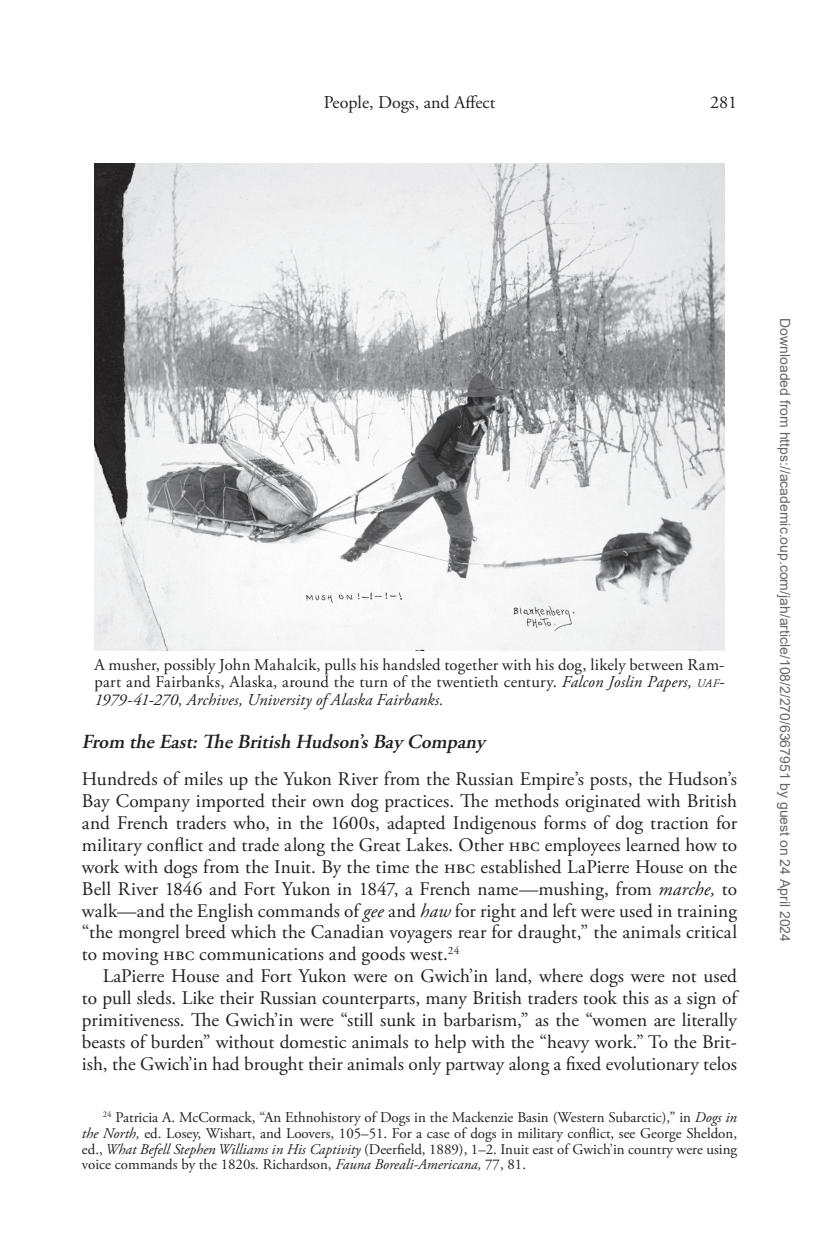
<style>
.page{position:relative;width:819px;height:1260px;background:#fff}
.page>*{position:absolute;margin:0;border:0;box-sizing:border-box;transform-origin:0 0}
.t1{font:italic 600 19.95px "Adobe Garamond Pro";color:#231f20}
.t2{font:19.25px/21.9px "Adobe Garamond Pro";color:#231f20;text-align:justify}
.t3{font:18.03px "Adobe Garamond Pro";color:#231f20}
.t4{font:16.62px/17.5px "Adobe Garamond Pro";letter-spacing:.01em;color:#231f20;text-align:justify}
.t5{font:14.88px/15.8px "Adobe Garamond Pro";color:#231f20;text-align:justify}
.t6{font:14px "Arial";color:#666}
.s1{font-style:italic}
.s2{font-style:italic;font-size:11.72px}
</style>
<div class="page">
<img style="left:94px;top:164px;width:630px;height:487px">
<p class="t3" style="left:324px;top:91px;width:173px">People, Dogs, and Affect</p>
<p class="t3" style="left:710px;top:91px;width:29px">281</p>
<p class="t4" style="left:94px;top:656px;width:632px">A musher, possibly John Mahalcik, pulls his handsled together with his dog, likely between Ram&shy;part and Fairbanks, Alaska, around the turn of the twentieth century. <span class="s1">Falcon Joslin Papers,</span> <span class="s2">uaf</span><span class="s1">-1979-41-270, Archives, University of Alaska Fairbanks.</span></p>
<p class="t1" style="left:82px;top:730px;width:405px">From the East:The British Hudson’sBay Comp any</p>
<p class="t2" style="left:82px;top:769px;width:657px">Hundreds of miles up the Yukon River from the Russian Empire’s posts, the Hudson’s Bay Company imported their own dog practices. The methods originated with British and French traders who, in the 1600s, adapted Indigenous forms of dog traction for military conflict and trade along the Great Lakes. Other hbc employees learned how to work with dogs from the Inuit. By the time the hbc established LaPierre House on the Bell River 1846 and Fort Yukon in 1847, a French name—mushing, from <span class="s1">marche,</span> to walk—and the English commands of <span class="s1">gee</span> and <span class="s1">haw</span> for right and left were used in training “the mongrel breed which the Canadian voyagers rear for draught,” the animals critical to moving hbc communications and goods west.<sup>24</sup></p>
<p class="t2" style="left:82px;top:966px;width:657px;text-indent:21px">LaPierre House and Fort Yukon were on Gwich’in land, where dogs were not used to pull sleds. Like their Russian counterparts, many British traders took this as a sign of primitiveness. The Gwich’in were “still sunk in barbarism,” as the “women are literally beasts of burden” without domestic animals to help with the “heavy work.” To the Brit&shy;ish, the Gwich’in had brought their animals only partway along a fixed evolutionary telos</p>
<p class="t5" style="left:82px;top:1110px;width:657px;text-indent:21px"><sup>24</sup> Patricia A. McCormack, “An Ethnohistory of Dogs in the Mackenzie Basin (Western Subarctic),” in <span class="s1">Dogs in the North,</span> ed. Losey, Wishart, and Loovers, 105–51. For a case of dogs in military conflict, see George Sheldon, ed., <span class="s1">What Befell Stephen Williams in His Captivity</span> (Deerfield, 1889), 1–2. Inuit east of Gwich’in country were using voice commands by the 1820s. Richardson, <span class="s1">Fauna Boreali-Americana,</span> 77, 81.</p>
<p class="t6" style="left:790px;top:318px;width:625px;rotate:90deg">Downloaded from https://academic.oup.com/jah/article/108/2/270/6367951 by guest on 24 April 2024</p>
</div>
